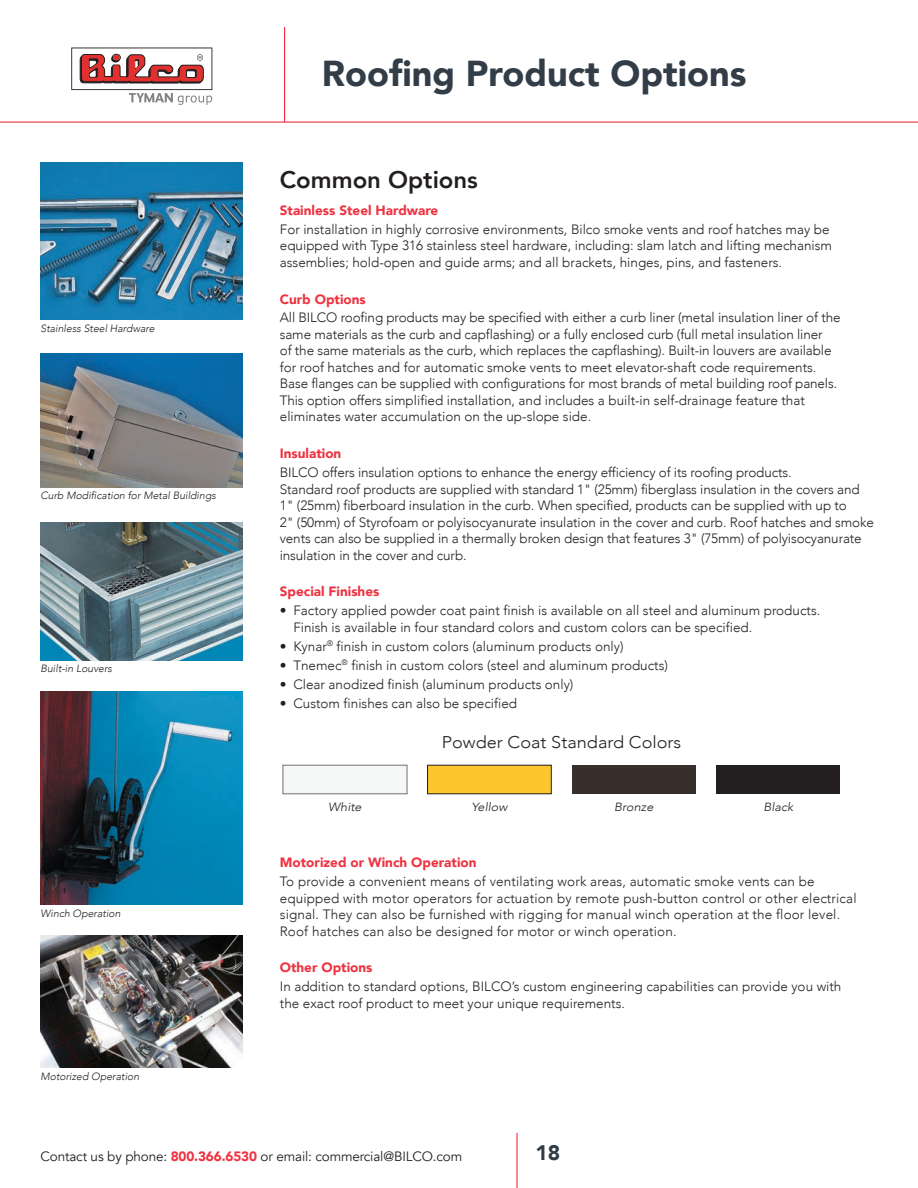
<style>
.page{position:relative;width:918px;height:1188px;background:#fff}
.page>*{position:absolute;margin:0;border:0;box-sizing:border-box;transform-origin:0 0}
.t1{font:900 36px "Avenir";color:#323d47}
.t2{font:800 24px "Avenir";color:#231f20}
.t3{font:900 21px "Avenir";color:#323d47}
.t4{font:300 16.95px "Avenir";color:#231f20;scale:1.07 1}
.t5{font:300 13.5px/16.5px "Avenir";color:#231f20}
.t6{font:900 13.5px "Avenir";color:#ee3341}
.t7{font:13.5px "Avenir";letter-spacing:-.01em;color:#231f20}
.t8{font:italic 300 11.85px "Avenir";color:#231f20;scale:1.07 1}
.t9{font:italic 300 10.5px "Avenir";color:#231f20}
.s1{font-weight:900;color:#ee3341}
</style>
<div class="page">
<hr style="left:516px;top:1133px;width:2px;height:55px;background:#ee3341">
<hr style="left:0;top:122px;width:918px;height:1px;background:#ee3341">
<hr style="left:284px;top:27px;width:1px;height:95px;background:#ee3341">
<svg style="left:71px;top:48px;width:141px;height:57px"></svg>
<img style="left:40px;top:692px;width:203px;height:212px">
<img style="left:40px;top:935px;width:203px;height:133px">
<img style="left:40px;top:162px;width:203px;height:158px">
<img style="left:40px;top:353px;width:203px;height:134px">
<img style="left:41px;top:522px;width:202px;height:138px">
<div style="left:283px;top:765px;width:124px;height:29px;background:#f5f7f7;border:1px solid #6f7073"></div>
<div style="left:428px;top:765px;width:123px;height:29px;background:#fec52e"></div>
<div style="left:572px;top:765px;width:124px;height:29px;background:#382e2b"></div>
<div style="left:716px;top:765px;width:124px;height:29px;background:#231f20"></div>
<p class="t9" style="left:40px;top:322px;width:116px">Stainless Steel Hardware</p>
<p class="t9" style="left:40px;top:489px;width:177px">Curb Modification for Metal Buildings</p>
<p class="t9" style="left:40px;top:662px;width:73px">Built-in Louvers</p>
<p class="t9" style="left:40px;top:907px;width:82px">Winch Operation</p>
<p class="t9" style="left:40px;top:1070px;width:100px">Motorized Operation</p>
<h1 class="t1" style="left:322px;top:43px;width:426px">Roofing Product Options</h1>
<p class="t2" style="left:280px;top:161px;width:200px">Common Options</p>
<p class="t6" style="left:280px;top:199px;width:160px">Stainless Steel Hardware</p>
<p class="t5" style="left:280px;top:221px;width:554px">For installation in highly corrosive environments, Bilco smoke vents and roof hatches may be equipped with Type 316 stainless steel hardware, including: slam latch and lifting mechanism assemblies; hold-open and guide arms; and all brackets, hinges, pins, and fasteners.</p>
<p class="t6" style="left:280px;top:287px;width:87px">Curb Options</p>
<p class="t5" style="left:280px;top:310px;width:562px">All BILCO roofing products may be specified with either a curb liner (metal insulation liner of the same materials as the curb and capflashing) or a fully enclosed curb (full metal insulation liner<br>of the same materials as the curb, which replaces the capflashing). Built-in louvers are available for roof hatches and for automatic smoke vents to meet elevator-shaft code requirements.<br>Base flanges can be supplied with configurations for most brands of metal building roof panels.<br>This option offers simplified installation, and includes a built-in self-drainage feature that eliminates water accumulation on the up-slope side.</p>
<p class="t6" style="left:280px;top:442px;width:63px">Insulation</p>
<p class="t5" style="left:280px;top:464px;width:596px">BILCO offers insulation options to enhance the energy efficiency of its roofing products.<br>Standard roof products are supplied with standard 1" (25mm) fiberglass insulation in the covers and 1" (25mm) fiberboard insulation in the curb. When specified, products can be supplied with up to<br>2" (50mm) of Styrofoam or polyisocyanurate insulation in the cover and curb. Roof hatches and smoke vents can also be supplied in a thermally broken design that features 3" (75mm) of polyisocyanurate insulation in the cover and curb.</p>
<p class="t6" style="left:280px;top:580px;width:101px">Special Finishes</p>
<p class="t5" style="left:293px;top:602px;width:528px;text-indent:-14px">• Factory applied powder coat paint finish is available on all steel and aluminum products.<br>Finish is available in four standard colors and custom colors can be specified.</p>
<p class="t5" style="left:280px;top:638px;width:345px">• Kynar<sup>®</sup> finish in custom colors (aluminum products only)</p>
<p class="t5" style="left:280px;top:657px;width:390px">• Tnemec<sup>®</sup> finish in custom colors (steel and aluminum products)</p>
<p class="t5" style="left:280px;top:676px;width:295px">• Clear anodized finish (aluminum products only)</p>
<p class="t5" style="left:280px;top:695px;width:239px">• Custom finishes can also be specified</p>
<p class="t4" style="left:442px;top:732px;width:225px">Powder Coat Standard Colors</p>
<p class="t8" style="left:328px;top:800px;width:33px">White</p>
<p class="t8" style="left:472px;top:800px;width:35px">Yellow</p>
<p class="t8" style="left:614px;top:800px;width:38px">Bronze</p>
<p class="t8" style="left:763px;top:800px;width:29px">Black</p>
<p class="t6" style="left:280px;top:851px;width:198px">Motorized or Winch Operation</p>
<p class="t5" style="left:280px;top:873px;width:578px">To provide a convenient means of ventilating work areas, automatic smoke vents can be equipped with motor operators for actuation by remote push-button control or other electrical signal. They can also be furnished with rigging for manual winch operation at the floor level.<br>Roof hatches can also be designed for motor or winch operation.</p>
<p class="t6" style="left:280px;top:956px;width:94px">Other Options</p>
<p class="t5" style="left:280px;top:978px;width:563px">In addition to standard options, BILCO’s custom engineering capabilities can provide you with the exact roof product to meet your unique requirements.</p>
<p class="t7" style="left:40px;top:1148px;width:423px">Contact us by phone: <span class="s1">800.366.6530</span> or email: commercial@BILCO.com</p>
<h3 class="t3" style="left:536px;top:1135px;width:26px">18</h3>
</div>
